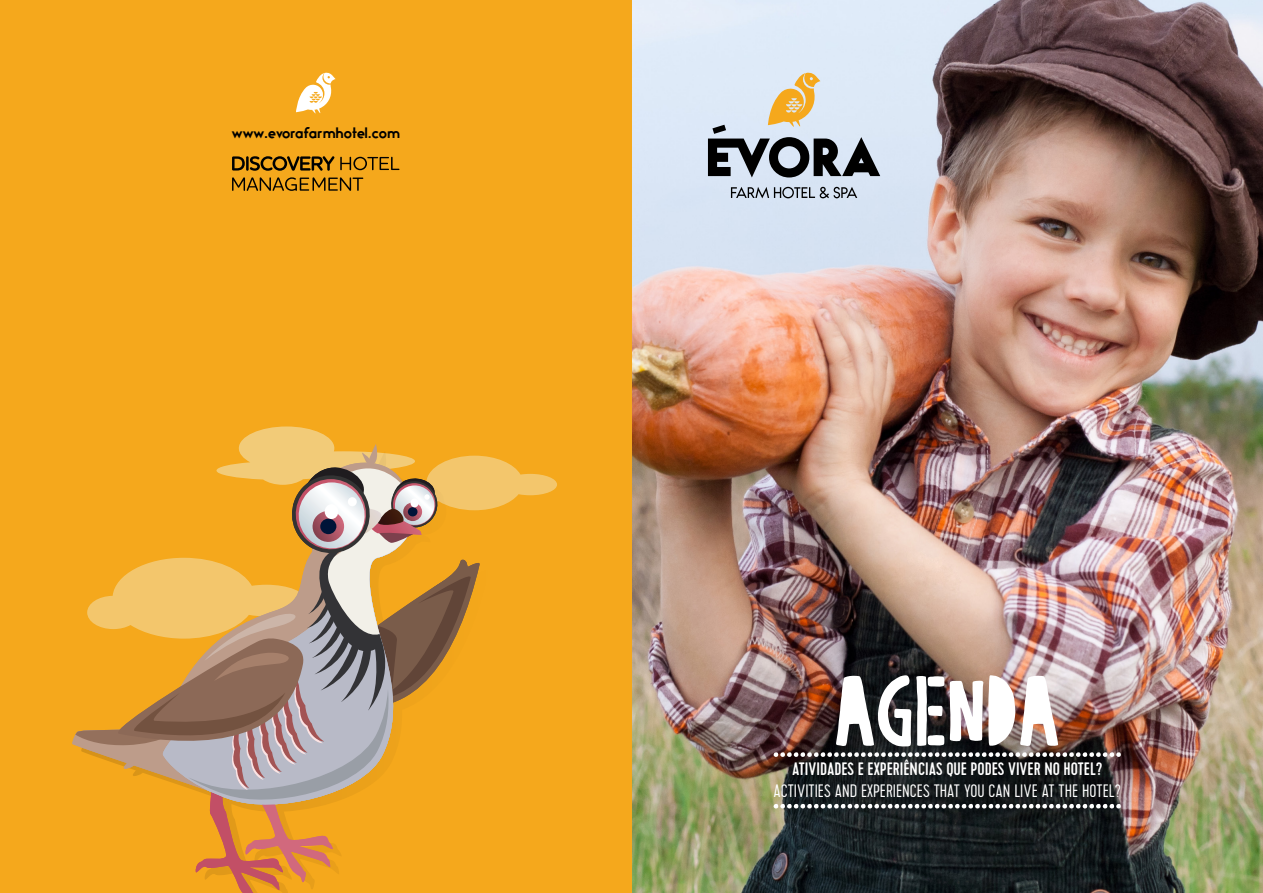
<style>
.page{position:relative;width:1263px;height:893px;background:#fff}
.page>*{position:absolute;margin:0;border:0;box-sizing:border-box;transform-origin:0 0}
.t1{font:91.5px "Childish Reverie";color:#fff}
.t2{font:300 18px "Cervo";color:#fff}
.t3{font:500 18px "Cervo";color:#fff}
.t4{font:700 13.2px "Bambino";color:#000}
</style>
<div class="page">
<img style="left:631px;top:0;width:632px;height:893px">
<svg style="left:773px;top:804px;width:348px;height:4px"></svg>
<svg style="left:773px;top:752px;width:348px;height:5px"></svg>
<svg style="left:708px;top:72px;width:172px;height:105px;background:#b0b3b3"></svg>
<svg style="left:731px;top:187px;width:126px;height:11px"></svg>
<div style="left:0;top:0;width:631px;height:893px;background:#f5a81c"></div>
<svg style="left:232px;top:156px;width:102px;height:15px"></svg>
<svg style="left:340px;top:157px;width:59px;height:13px"></svg>
<svg style="left:232px;top:177px;width:131px;height:14px"></svg>
<svg style="left:296px;top:72px;width:39px;height:42px"></svg>
<svg style="left:75px;top:426px;width:482px;height:467px"></svg>
<p class="t4" style="left:232px;top:126px;width:169px">www.evorafarmhotel.com</p>
<h1 class="t1" style="left:834px;top:660px;width:228px">AGENDA</h1>
<p class="t3" style="left:792px;top:758px;width:312px">ATIVIDADES E EXPERIÊNCIAS QUE PODES VIVER NO HOTEL?</p>
<p class="t2" style="left:774px;top:781px;width:349px">ACTIVITIES AND EXPERIENCES THAT YOU CAN LIVE AT THE HOTEL?</p>
</div>
